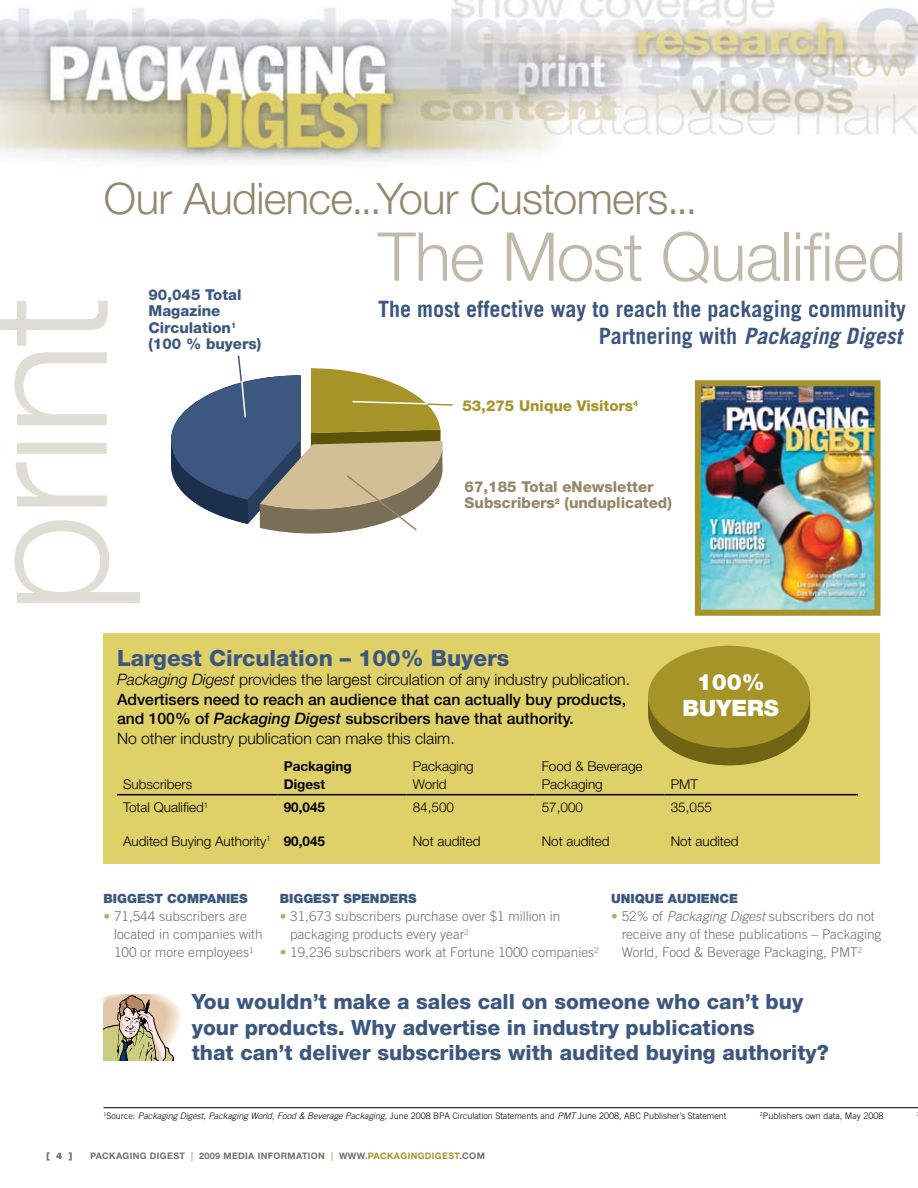
<style>
.page{position:relative;width:918px;height:1188px;background:#fff}
.page>*{position:absolute;margin:0;border:0;box-sizing:border-box;transform-origin:0 0}
.t1{font:300 174px "Helvetica Neue";color:#e0ddd5}
.t2{font:300 67.5px "Helvetica Neue";letter-spacing:-.015em;color:#c1baaa}
.t3{font:300 43.5px "Helvetica Neue";letter-spacing:-.015em;color:#94896f}
.t4{font:700 22.5px/27px "Trade Gothic";color:#3c5780;text-align:right}
.t5{font:800 22.5px "Helvetica Neue";color:#3c5780}
.t6{font:900 22.5px/26.2px "Helvetica Neue";color:#fff}
.t7{font:800 21px/25.5px "Helvetica Neue";color:#3c5780}
.t8{font:300 15.75px/19.5px "Helvetica Neue";color:#000}
.t9{font:800 15px/16.5px "Helvetica Neue";color:#948769}
.t10{font:800 15px/16.5px "Helvetica Neue";color:#3c5780}
.t11{font:800 15px "Helvetica Neue";color:#a69428}
.t12{font:300 13.5px/18px "Trade Gothic";color:#6d6f71}
.t13{font:300 13.5px/18px "Helvetica Neue";color:#000}
.t14{font:700 13.5px/18px "Helvetica Neue";color:#000}
.t15{font:900 12.75px "Helvetica Neue";color:#3c5780}
.t16{font:300 9px "Trade Gothic";color:#000}
.t17{font:700 9px "Helvetica Neue";letter-spacing:.04em;color:#6d6f71}
.t18{font:900 9px "Helvetica Neue";color:#6d6f71}
.s1{font-style:italic}
.s2{font-weight:500}
.s3{font-weight:500;font-style:italic}
.s4{font-weight:700}
.s5{color:#bcac61}
.s6{color:#a69428}
</style>
<div class="page">
<img style="left:0;top:0;width:918px;height:162px">
<img style="left:694px;top:380px;width:187px;height:236px">
<div style="left:104px;top:634px;width:776px;height:230px;background:#dfd167"></div>
<hr style="left:117px;top:794px;width:161px;height:1px;background:#000">
<hr style="left:278px;top:794px;width:129px;height:1px;background:#000">
<hr style="left:407px;top:794px;width:129px;height:1px;background:#000">
<hr style="left:536px;top:794px;width:129px;height:1px;background:#000">
<hr style="left:665px;top:794px;width:193px;height:1px;background:#000">
<svg style="left:648px;top:663px;width:162px;height:102px"></svg>
<div style="left:648px;top:646px;width:162px;height:102px;background:#a69428;border-radius:50%"></div>
<svg style="left:104px;top:994px;width:77px;height:66px;background:#c5b99c"></svg>
<svg style="left:171px;top:355px;width:282px;height:178px"></svg>
<hr style="left:104px;top:1107px;width:814px;height:1px;background:#000">
<h3 class="t3" style="left:104px;top:172px;width:595px">Our Audience...Your Customers...</h3>
<h1 class="t1" style="left:-61px;top:614px;width:320px;rotate:-90deg">print</h1>
<p class="t10" style="left:148px;top:286px;width:114px">90,045 Total<br>Magazine<br>Circulation<sup>1 </sup>(100 % buyers)</p>
<h2 class="t2" style="left:378px;top:215px;width:530px">The Most Qualified</h2>
<h3 class="t4" style="left:378px;top:295px;width:530px">The most effective way to reach the packaging community<br>Partnering with <span class="s1">Packaging Digest</span></h3>
<p class="t11" style="left:462px;top:397px;width:177px">53,275 Unique Visitors<sup>4</sup></p>
<p class="t9" style="left:465px;top:478px;width:209px">67,185 Total eNewsletter<br>Subscribers<sup>2</sup> (unduplicated)</p>
<h3 class="t5" style="left:117px;top:644px;width:394px">Largest Circulation – 100% Buyers</h3>
<p class="t8" style="left:117px;top:670px;width:515px"><span class="s1">Packaging Digest</span> provides the largest circulation of any industry publication.<br><span class="s2">Advertisers need to reach an audience that can actually buy products, and 100% of</span> <span class="s3">Packaging Digest</span> <span class="s2">subscribers have that authority.<br></span>No other industry publication can make this claim.</p>
<p class="t13" style="left:123px;top:775px;width:71px">Subscribers</p>
<p class="t14" style="left:284px;top:757px;width:69px">PACKAGING<br>DIGEST</p>
<p class="t13" style="left:413px;top:757px;width:63px">Packaging<br>World</p>
<p class="t13" style="left:542px;top:757px;width:102px">Food &amp; Beverage<br>Packaging</p>
<h3 class="t6" style="left:683px;top:669px;width:84px;text-indent:14px">100%<br>BUYERS</h3>
<p class="t13" style="left:671px;top:775px;width:29px">PMT</p>
<p class="t13" style="left:123px;top:798px;width:87px">Total Qualified<sup>1</sup></p>
<p class="t14" style="left:284px;top:798px;width:43px">90,045</p>
<p class="t13" style="left:413px;top:798px;width:43px">84,500</p>
<p class="t13" style="left:542px;top:798px;width:43px">57,000</p>
<p class="t13" style="left:671px;top:798px;width:43px">35,055</p>
<p class="t13" style="left:123px;top:831px;width:204px">Audited Buying Authority<sup>1</sup> <span class="s4">90,045</span></p>
<p class="t13" style="left:413px;top:831px;width:70px">Not audited</p>
<p class="t13" style="left:542px;top:831px;width:70px">Not audited</p>
<p class="t13" style="left:671px;top:831px;width:70px">Not audited</p>
<p class="t15" style="left:104px;top:891px;width:19px">BIGGEST</p>
<p class="t15" style="left:167px;top:891px;width:20px">COMPANIES</p>
<p class="t12" style="left:114px;top:907px;width:150px;text-indent:-11px"><span class="s5">•</span> 71,544 subscribers are located in companies with<br>100 or more employees<sup>1</sup></p>
<p class="t15" style="left:280px;top:891px;width:19px">BIGGEST</p>
<p class="t15" style="left:344px;top:891px;width:19px">SPENDERS</p>
<p class="t12" style="left:290px;top:907px;width:272px;text-indent:-11px"><span class="s5">•</span> 31,673 subscribers purchase over $1 million in packaging products every year<sup>2</sup></p>
<p class="t12" style="left:280px;top:943px;width:320px"><span class="s5">•</span> 19,236 subscribers work at Fortune 1000 companies<sup>2</sup></p>
<p class="t15" style="left:611px;top:891px;width:129px">UNIQUE AUDIENCE</p>
<p class="t12" style="left:622px;top:907px;width:261px;text-indent:-11px"><span class="s5">•</span> 52% of <span class="s1">Packaging Digest</span> subscribers do not receive any of these publications – Packaging<br>World, Food &amp; Beverage Packaging, PMT<sup>2</sup></p>
<h3 class="t7" style="left:192px;top:989px;width:639px">You wouldn’t make a sales call on someone who can’t buy your products. Why advertise in industry publications<br>that can’t deliver subscribers with audited buying authority?</h3>
<p class="t16" style="left:104px;top:1110px;width:624px"><sup>1</sup>Source: <span class="s1">Packaging Digest, Packaging World, Food &amp; Beverage Packaging</span>, June 2008 BPA Circulation Statements and <span class="s1">PMT</span> June 2008, ABC Publisher’s Statement</p>
<p class="t16" style="left:760px;top:1110px;width:125px"><sup>2</sup>Publishers own data, May 2008</p>
<p class="t18" style="left:47px;top:1150px;width:27px">[ 4 ]</p>
<p class="t17" style="left:90px;top:1150px;width:396px">PACKAGING DIGEST <span class="s5">|</span> 2009 MEDIA INFORMATION <span class="s5">|</span> WWW.<span class="s6">PACKAGINGDIGEST</span>.COM</p>
</div>
